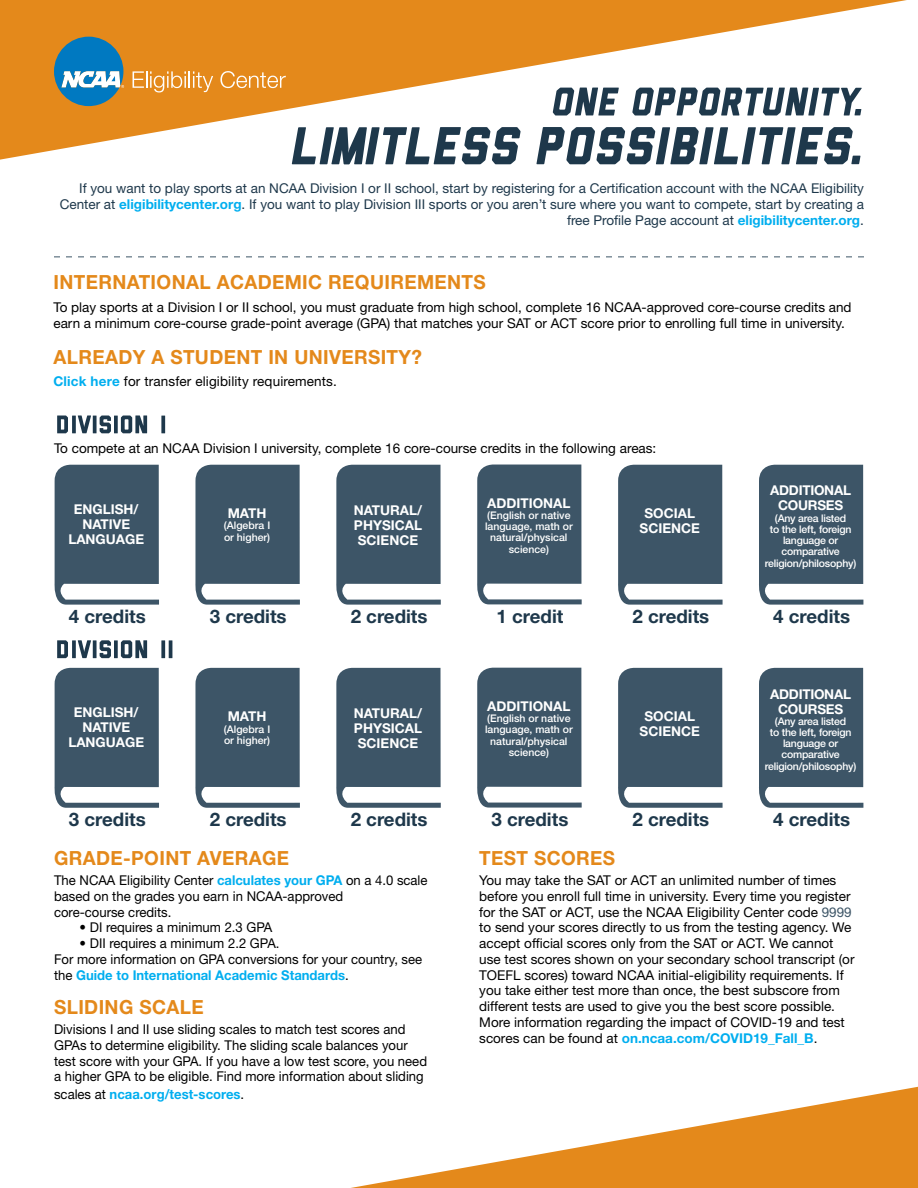
<style>
.page{position:relative;width:918px;height:1188px;background:#fff}
.page>*{position:absolute;margin:0;border:0;box-sizing:border-box;transform-origin:0 0}
.t1{font:700 19.5px "Helvetica Neue LT Std";letter-spacing:.02em;color:#e4891b}
.t2{font:700 18.75px "Helvetica Neue LT Std";color:#1e384b}
.t3{font:13.5px/15.8px "Helvetica Neue LT Std";color:#000}
.t4{font:13.5px/15.8px "Helvetica Neue LT Std";color:#1e384b;text-align:right}
.t5{font:700 13.5px/15px "Helvetica Neue LT Std";color:#fff;text-align:center}
.t6{font:700 13.5px/15px "Helvetica Neue LT Std";letter-spacing:-.02em;color:#fff;text-align:center}
.t7{font:700 13.5px "Helvetica Neue LT Std";color:#00aeef}
.t8{font:500 10.5px/11.2px "Helvetica Neue LT Std";color:#fff}
.t9{font:500 10.5px/11.2px "Helvetica Neue LT Std";letter-spacing:-.02em;color:#fff;text-align:center}
.s1{font-weight:700;color:#00aeef}
.s2{font-weight:400;color:#000}
.s3{color:#3d5567}
</style>
<div class="page">
<svg style="left:292px;top:160px;width:568px;height:4px"></svg>
<svg style="left:57px;top:415px;width:108px;height:18px"></svg>
<svg style="left:57px;top:640px;width:115px;height:18px"></svg>
<svg style="left:54px;top:256px;width:810px;height:1px"></svg>
<svg style="left:54px;top:464px;width:105px;height:141px;background:#566b7b"></svg>
<svg style="left:195px;top:464px;width:105px;height:141px;background:#566b7a"></svg>
<svg style="left:336px;top:464px;width:105px;height:141px;background:#556a7a"></svg>
<svg style="left:618px;top:464px;width:105px;height:141px;background:#546979"></svg>
<svg style="left:759px;top:464px;width:104px;height:141px;background:#536878"></svg>
<svg style="left:477px;top:464px;width:105px;height:140px;background:#546979"></svg>
<svg style="left:54px;top:667px;width:105px;height:141px;background:#566b7b"></svg>
<svg style="left:195px;top:667px;width:105px;height:141px;background:#566b7a"></svg>
<svg style="left:336px;top:667px;width:105px;height:141px;background:#556a7a"></svg>
<svg style="left:618px;top:667px;width:105px;height:141px;background:#546979"></svg>
<svg style="left:759px;top:667px;width:104px;height:141px;background:#536878"></svg>
<svg style="left:477px;top:667px;width:105px;height:141px;background:#556a79"></svg>
<svg style="left:0;top:0;width:907px;height:160px"></svg>
<svg style="left:133px;top:71px;width:80px;height:21px;background:#eaa451"></svg>
<svg style="left:220px;top:71px;width:66px;height:17px"></svg>
<svg style="left:54px;top:37px;width:70px;height:69px;background:#558ea3"></svg>
<svg style="left:351px;top:1087px;width:567px;height:101px"></svg>
<p class="t4" style="left:60px;top:181px;width:806px">If you want to play sports at an NCAA Division I or II school, start by registering for a Certification account with the NCAA Eligibility<br>Center at <span class="s1">eligibilitycenter.org</span>. If you want to play Division III sports or you aren’t sure where you want to compete, start by creating a free Profile Page account at <span class="s1">eligibilitycenter.org</span>.</p>
<h1 class="t1" style="left:53px;top:270px;width:434px">INTERNATIONAL ACADEMIC REQUIREMENTS</h1>
<p class="t3" style="left:53px;top:299px;width:800px">To play sports at a Division I or II school, you must graduate from high school, complete 16 NCAA-approved core-course credits and earn a minimum core-course grade-point average (GPA) that matches your SAT or ACT score prior to enrolling full time in university.</p>
<h1 class="t1" style="left:53px;top:345px;width:370px">ALREADY A STUDENT IN UNIVERSITY?</h1>
<p class="t3" style="left:53px;top:373px;width:285px"><span class="s1">Click here</span> for transfer eligibility requirements.</p>
<p class="t3" style="left:54px;top:441px;width:604px">To compete at an NCAA Division I university, complete 16 core-course credits in the following areas:</p>
<p class="t5" style="left:68px;top:501px;width:77px">ENGLISH/<br>NATIVE<br>LANGUAGE</p>
<p class="t5" style="left:228px;top:506px;width:40px">MATH</p>
<p class="t8" style="left:224px;top:520px;width:48px">(Algebra I or higher)</p>
<p class="t5" style="left:354px;top:502px;width:70px;text-align:justify">NATURAL/ PHYSICAL SCIENCE</p>
<p class="t5" style="left:487px;top:495px;width:85px">ADDITIONAL</p>
<p class="t8" style="left:485px;top:509px;width:89px;text-align:center">(English or native language, math or natural/physical science)</p>
<p class="t5" style="left:640px;top:506px;width:62px">SOCIAL<br>SCIENCE</p>
<h2 class="t2" style="left:69px;top:605px;width:78px">4 credits</h2>
<h2 class="t2" style="left:210px;top:605px;width:78px">3 credits</h2>
<h2 class="t2" style="left:351px;top:605px;width:78px">2 credits</h2>
<h2 class="t2" style="left:497px;top:605px;width:68px">1 credit</h2>
<h2 class="t2" style="left:632px;top:605px;width:78px">2 credits</h2>
<p class="t5" style="left:68px;top:704px;width:77px">ENGLISH/<br>NATIVE<br>LANGUAGE</p>
<p class="t5" style="left:228px;top:709px;width:40px">MATH</p>
<p class="t8" style="left:224px;top:723px;width:48px">(Algebra I or higher)</p>
<p class="t5" style="left:354px;top:705px;width:70px;text-align:justify">NATURAL/ PHYSICAL SCIENCE</p>
<p class="t5" style="left:487px;top:698px;width:85px">ADDITIONAL</p>
<p class="t8" style="left:485px;top:713px;width:89px;text-align:center">(English or native language, math or natural/physical science)</p>
<p class="t5" style="left:640px;top:709px;width:62px">SOCIAL<br>SCIENCE</p>
<h2 class="t2" style="left:69px;top:808px;width:78px">3 credits</h2>
<h2 class="t2" style="left:210px;top:808px;width:78px">2 credits</h2>
<h2 class="t2" style="left:351px;top:808px;width:78px">2 credits</h2>
<h2 class="t2" style="left:492px;top:808px;width:78px">3 credits</h2>
<h2 class="t2" style="left:632px;top:808px;width:78px">2 credits</h2>
<p class="t6" style="left:770px;top:483px;width:82px">ADDITIONAL<br>COURSES</p>
<p class="t9" style="left:765px;top:512px;width:93px">(Any area listed<br>to the left, foreign language or comparative religion/philosophy)</p>
<h2 class="t2" style="left:773px;top:605px;width:78px">4 credits</h2>
<p class="t6" style="left:770px;top:686px;width:82px">ADDITIONAL<br>COURSES</p>
<p class="t9" style="left:765px;top:715px;width:93px">(Any area listed<br>to the left, foreign language or comparative religion/philosophy)</p>
<h2 class="t2" style="left:773px;top:808px;width:78px">4 credits</h2>
<h1 class="t1" style="left:54px;top:846px;width:236px">GRADE-POINT AVERAGE</h1>
<p class="t3" style="left:54px;top:872px;width:375px">The NCAA Eligibility Center <span class="s1">calculates your GPA</span> on a 4.0 scale based on the grades you earn in NCAA-approved<br>core-course credits.</p>
<p class="t3" style="left:80px;top:919px;width:194px">• DI requires a minimum 2.3 GPA</p>
<p class="t3" style="left:54px;top:935px;width:370px;text-indent:25px">• DII requires a minimum 2.2 GPA.<br>For more information on GPA conversions for your country, see the <span class="s1">Guide to International Academic Standards</span>.</p>
<h1 class="t1" style="left:54px;top:995px;width:151px">SLIDING SCALE</h1>
<p class="t3" style="left:54px;top:1021px;width:375px">Divisions I and II use sliding scales to match test scores and GPAs to determine eligibility. The sliding scale balances your test score with your GPA. If you have a low test score, you need a higher GPA to be eligible. Find more information about sliding</p>
<p class="t7" style="left:54px;top:1085px;width:192px"><span class="s2">scales at</span> ncaa.org/test-scores<span class="s2">.</span></p>
<h1 class="t1" style="left:479px;top:846px;width:137px">TEST SCORES</h1>
<p class="t3" style="left:479px;top:872px;width:377px">You may take the SAT or ACT an unlimited number of times before you enroll full time in university. Every time you register for the SAT or ACT, use the NCAA Eligibility Center code <span class="s3">9999 </span>to send your scores directly to us from the testing agency. We accept official scores only from the SAT or ACT. We cannot use test scores shown on your secondary school transcript (or TOEFL scores) toward NCAA initial-eligibility requirements. If you take either test more than once, the best subscore from different tests are used to give you the best score possible.<br>More information regarding the impact of COVID-19 and test scores can be found at <span class="s1">on.ncaa.com/COVID19_Fall_B</span>.</p>
</div>
